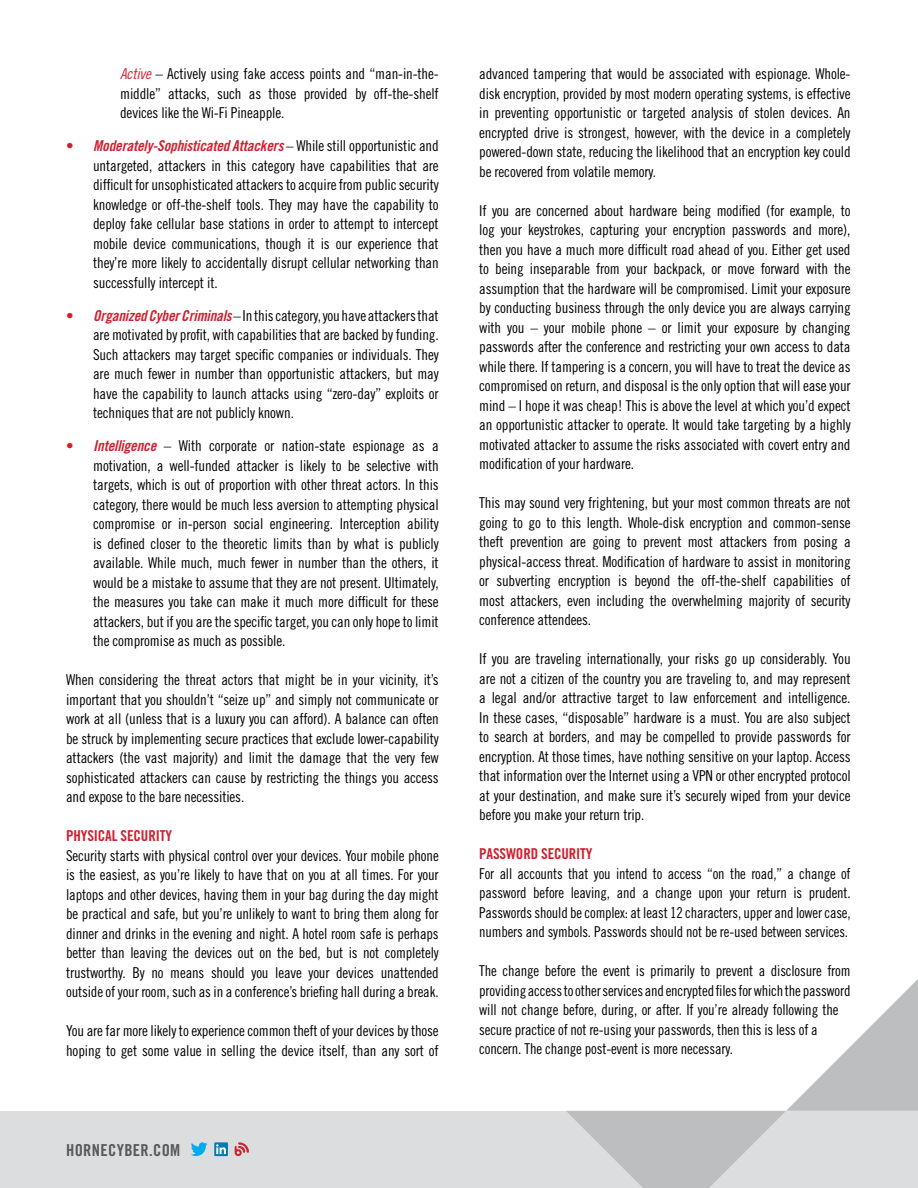
<style>
.page{position:relative;width:918px;height:1188px;background:#fff}
.page>*{position:absolute;margin:0;border:0;box-sizing:border-box;transform-origin:0 0}
.t1{font:16.5px "Trade Gothic Bold Cond Twenty";letter-spacing:.02em;color:#58595b}
.t2{font:15px/19.5px "Trade Gothic Cond Eighteen";letter-spacing:-.01em;color:#000;text-align:justify}
.t3{font:15px "Trade Gothic Bold Cond Twenty";letter-spacing:-.01em;color:#cf202e}
.s1{font-family:"Trade Gothic Cond Eighteen Obl";color:#cf202e}
.s2{font-family:"Trade Gothic Bold Cond Twenty";color:#cf202e}
.s3{font-family:"Trade Gothic Bold Cond Twenty Obl";color:#cf202e}
</style>
<div class="page">
<div style="left:0;top:1111px;width:918px;height:77px;background:#dcddde"></div>
<svg style="left:566px;top:979px;width:352px;height:209px"></svg>
<svg style="left:191px;top:1142px;width:17px;height:14px"></svg>
<div style="left:214px;top:1142px;width:14px;height:14px;background:#007bb6"></div>
<svg style="left:216px;top:1144px;width:10px;height:10px"></svg>
<svg style="left:235px;top:1142px;width:14px;height:15px"></svg>
<p class="t2" style="left:120px;top:64px;width:320px"><span class="s1">Active</span> – Actively using fake access points and “man-in-the&shy;middle” attacks, such as those provided by off-the-shelf devices like the Wi-Fi Pineapple.</p>
<p class="t2" style="left:93px;top:136px;width:347px;text-indent:-27px"><span class="s2">•</span> <span class="s3">Moderately-Sophisticated Attackers</span> – While still opportunistic and untargeted, attackers in this category have capabilities that are difficult for unsophisticated attackers to acquire from public security knowledge or off-the-shelf tools. They may have the capability to deploy fake cellular base stations in order to attempt to intercept mobile device communications, though it is our experience that they’re more likely to accidentally disrupt cellular networking than successfully intercept it.</p>
<p class="t2" style="left:93px;top:306px;width:347px;text-indent:-27px"><span class="s2">•</span> <span class="s3">Organized Cyber Criminals</span>– In this category, you have attackers that are motivated by profit, with capabilities that are backed by funding.<br>Such attackers may target specific companies or individuals. They are much fewer in number than opportunistic attackers, but may have the capability to launch attacks using “zero-day” exploits or techniques that are not publicly known.</p>
<p class="t2" style="left:93px;top:436px;width:347px;text-indent:-27px"><span class="s2">•</span> <span class="s3">Intelligence</span> – With corporate or nation-state espionage as a motivation, a well-funded attacker is likely to be selective with targets, which is out of proportion with other threat actors. In this category, there would be much less aversion to attempting physical compromise or in-person social engineering. Interception ability is defined closer to the theoretic limits than by what is publicly available. While much, much fewer in number than the others, it would be a mistake to assume that they are not present. Ultimately, the measures you take can make it much more difficult for these attackers, but if you are the specific target, you can only hope to limit the compromise as much as possible.</p>
<p class="t2" style="left:66px;top:670px;width:374px">When considering the threat actors that might be in your vicinity, it’s important that you shouldn’t “seize up” and simply not communicate or work at all (unless that is a luxury you can afford). A balance can often be struck by implementing secure practices that exclude lower-capability attackers (the vast majority) and limit the damage that the very few sophisticated attackers can cause by restricting the things you access and expose to the bare necessities.</p>
<p class="t3" style="left:66px;top:827px;width:107px">PHYSICAL SECURITY</p>
<p class="t2" style="left:66px;top:846px;width:374px">Security starts with physical control over your devices. Your mobile phone is the easiest, as you’re likely to have that on you at all times. For your laptops and other devices, having them in your bag during the day might be practical and safe, but you’re unlikely to want to bring them along for dinner and drinks in the evening and night. A hotel room safe is perhaps better than leaving the devices out on the bed, but is not completely trustworthy. By no means should you leave your devices unattended outside of your room, such as in a conference’s briefing hall during a break.</p>
<p class="t2" style="left:66px;top:1021px;width:374px">You are far more likely to experience common theft of your devices by those hoping to get some value in selling the device itself, than any sort of</p>
<p class="t1" style="left:66px;top:1140px;width:116px">HORNECYBER.COM</p>
<p class="t2" style="left:479px;top:64px;width:373px">advanced tampering that would be associated with espionage. Whole&shy;disk encryption, provided by most modern operating systems, is effective in preventing opportunistic or targeted analysis of stolen devices. An encrypted drive is strongest, however, with the device in a completely powered-down state, reducing the likelihood that an encryption key could be recovered from volatile memory.</p>
<p class="t2" style="left:479px;top:201px;width:373px">If you are concerned about hardware being modified (for example, to log your keystrokes, capturing your encryption passwords and more), then you have a much more difficult road ahead of you. Either get used to being inseparable from your backpack, or move forward with the assumption that the hardware will be compromised. Limit your exposure by conducting business through the only device you are always carrying with you – your mobile phone – or limit your exposure by changing passwords after the conference and restricting your own access to data while there. If tampering is a concern, you will have to treat the device as compromised on return, and disposal is the only option that will ease your mind – I hope it was cheap! This is above the level at which you’d expect an opportunistic attacker to operate. It would take targeting by a highly motivated attacker to assume the risks associated with covert entry and modification of your hardware.</p>
<p class="t2" style="left:479px;top:493px;width:373px">This may sound very frightening, but your most common threats are not going to go to this length. Whole-disk encryption and common-sense theft prevention are going to prevent most attackers from posing a physical-access threat. Modification of hardware to assist in monitoring or subverting encryption is beyond the off-the-shelf capabilities of most attackers, even including the overwhelming majority of security conference attendees.</p>
<p class="t2" style="left:479px;top:649px;width:373px">If you are traveling internationally, your risks go up considerably. You are not a citizen of the country you are traveling to, and may represent a legal and/or attractive target to law enforcement and intelligence.<br>In these cases, “disposable” hardware is a must. You are also subject to search at borders, and may be compelled to provide passwords for encryption. At those times, have nothing sensitive on your laptop. Access that information over the Internet using a VPN or other encrypted protocol at your destination, and make sure it’s securely wiped from your device before you make your return trip.</p>
<p class="t3" style="left:479px;top:845px;width:115px">PASSWORD SECURITY</p>
<p class="t2" style="left:479px;top:864px;width:373px">For all accounts that you intend to access “on the road,” a change of password before leaving, and a change upon your return is prudent.<br>Passwords should be complex: at least 12 characters, upper and lower case, numbers and symbols. Passwords should not be re-used between services.</p>
<p class="t2" style="left:479px;top:961px;width:373px;text-align:left">The change before the event is primarily to prevent a disclosure from providing access to other services and encrypted files for which the password will not change before, during, or after. If you’re already following the secure practice of not re-using your passwords, then this is less of a concern. The change post-event is more necessary.</p>
</div>
